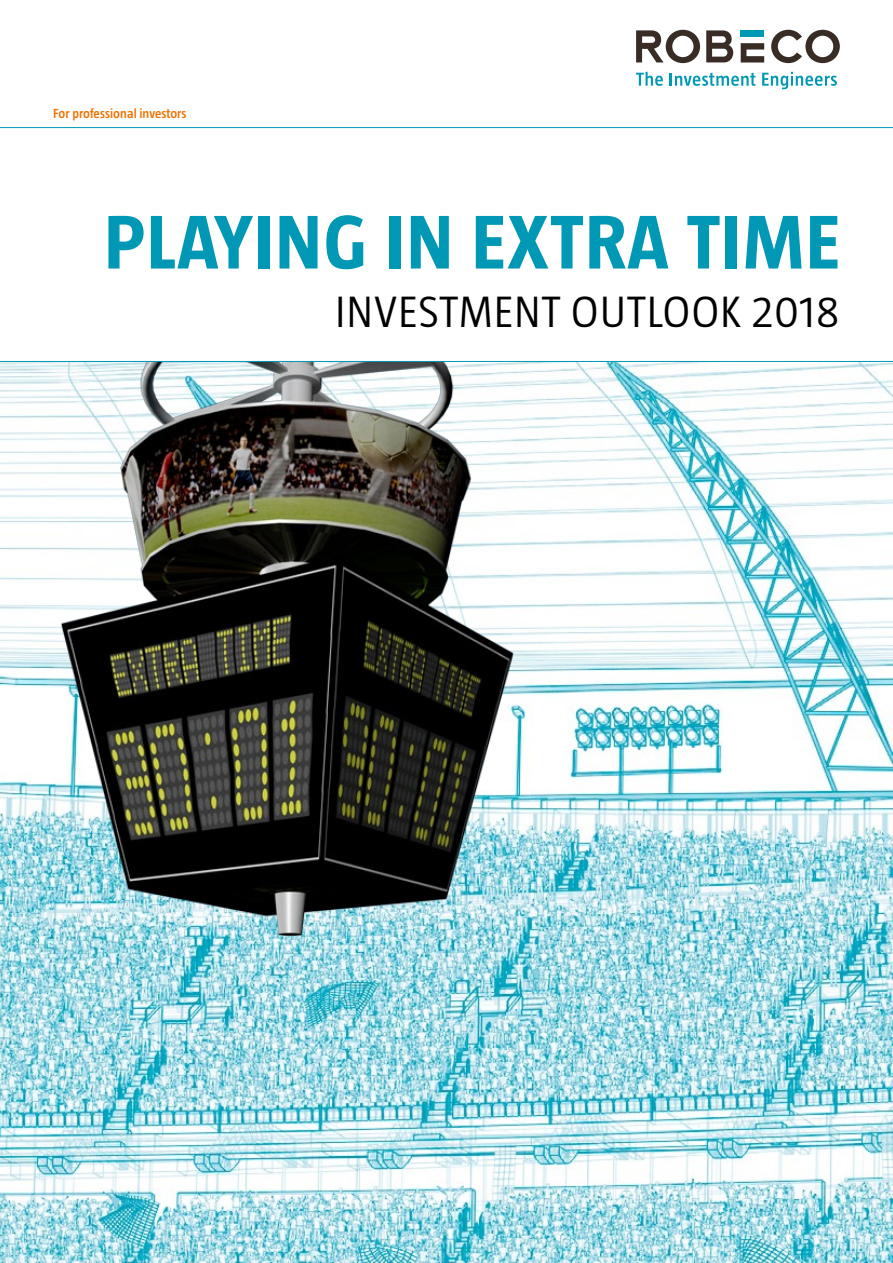
<style>
.page{position:relative;width:893px;height:1263px;background:#fff}
.page>*{position:absolute;margin:0;border:0;box-sizing:border-box;transform-origin:0 0}
.t1{font:700 78px "Taz";letter-spacing:.02em;color:#0098b4}
.t2{font:300 45px "Taz";letter-spacing:.02em;color:#000}
.t3{font:600 13.5px "Taz";letter-spacing:.005em;color:#ee7100}
</style>
<div class="page">
<img style="left:0;top:362px;width:893px;height:901px">
<div style="left:741px;top:30px;width:23px;height:7px;background:#0098b4"></div>
<svg style="left:706px;top:30px;width:27px;height:32px"></svg>
<svg style="left:636px;top:30px;width:64px;height:33px"></svg>
<svg style="left:771px;top:30px;width:69px;height:33px"></svg>
<svg style="left:741px;top:43px;width:23px;height:20px"></svg>
<svg style="left:636px;top:72px;width:27px;height:14px"></svg>
<svg style="left:670px;top:73px;width:85px;height:13px"></svg>
<svg style="left:762px;top:72px;width:75px;height:17px"></svg>
<hr style="left:0;top:127px;width:893px;height:1px;background:#0098b4">
<img style="left:26px;top:362px;width:515px;height:588px">
<hr style="left:0;top:361px;width:893px;height:1px;background:#0098b4">
<p class="t3" style="left:53px;top:106px;width:135px">For professional investors</p>
<h1 class="t1" style="left:104px;top:200px;width:737px">PLAYING IN EXTRA TIME</h1>
<h2 class="t2" style="left:335px;top:288px;width:506px">INVESTMENT OUTLOOK 2018</h2>
</div>
